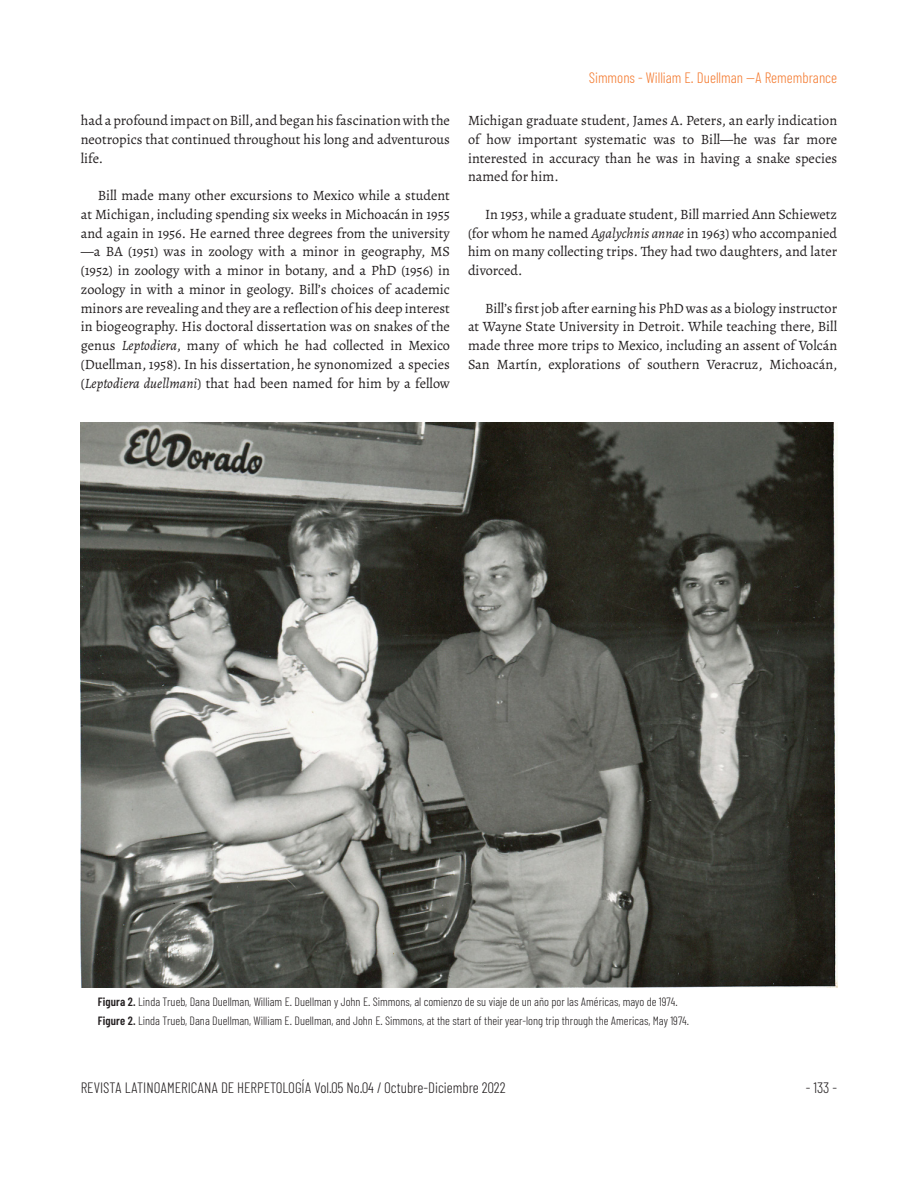
<style>
.page{position:relative;width:918px;height:1188px;background:#fff}
.page>*{position:absolute;margin:0;border:0;box-sizing:border-box;transform-origin:0 0}
.t1{font:300 15px "Barlow Condensed";color:#231f20}
.t2{font:300 15px "Barlow Condensed";color:#f47b31}
._02-txt_Artículo_1{font:14.25px/18.8px "Alegreya";color:#231f20;text-align:justify}
._02-txt_pie_de_Foto{font:300 12px "Barlow Condensed";color:#231f20}
.s1{font-style:italic}
.s2{font-weight:600}
</style>
<div class="page">
<img style="left:81px;top:422px;width:756px;height:566px">
<p class="_02-txt_Artículo_1" style="left:81px;top:111px;width:371px">had a profound impact on Bill, and began his fascination with the neotropics that continued throughout his long and adventurous life.</p>
<p class="_02-txt_Artículo_1" style="left:81px;top:186px;width:371px;text-indent:17px">Bill made many other excursions to Mexico while a student at Michigan, including spending six weeks in Michoacán in 1955 and again in 1956. He earned three degrees from the university —a BA (1951) was in zoology with a minor in geography, MS (1952) in zoology with a minor in botany, and a PhD (1956) in zoology in with a minor in geology. Bill’s choices of academic minors are revealing and they are a reflection of his deep interest in biogeography. His doctoral dissertation was on snakes of the genus <span class="s1">Leptodiera</span>, many of which he had collected in Mexico (Duellman, 1958). In his dissertation, he synonomized a species (<span class="s1">Leptodiera duellmani</span>) that had been named for him by a fellow</p>
<p class="t2" style="left:589px;top:68px;width:250px">Simmons - William E. Duellman —A Remembrance</p>
<p class="_02-txt_Artículo_1" style="left:468px;top:111px;width:371px">Michigan graduate student, James A. Peters, an early indication of how important systematic was to Bill—he was far more interested in accuracy than he was in having a snake species named for him.</p>
<p class="_02-txt_Artículo_1" style="left:468px;top:205px;width:371px;text-indent:17px">In 1953, while a graduate student, Bill married Ann Schiewetz (for whom he named <span class="s1">Agalychnis annae</span> in 1963) who accompanied him on many collecting trips. They had two daughters, and later divorced.</p>
<p class="_02-txt_Artículo_1" style="left:468px;top:298px;width:371px;text-indent:17px">Bill’s first job after earning his PhD was as a biology instructor at Wayne State University in Detroit. While teaching there, Bill made three more trips to Mexico, including an assent of Volcán San Martín, explorations of southern Veracruz, Michoacán,</p>
<p class="_02-txt_pie_de_Foto" style="left:98px;top:995px;width:581px"><span class="s2">Figura 2.</span> Linda Trueb, Dana Duellman, William E. Duellman y John E. Simmons, al comienzo de su viaje de un año por las Américas, mayo de 1974.</p>
<p class="_02-txt_pie_de_Foto" style="left:98px;top:1013px;width:593px"><span class="s2">Figure 2.</span> Linda Trueb, Dana Duellman, William E. Duellman, and John E. Simmons, at the start of their year-long trip through the Americas, May 1974.</p>
<p class="t1" style="left:81px;top:1079px;width:426px">REVISTA LATINOAMERICANA DE HERPETOLOGÍA Vol.05 No.04 / Octubre-Diciembre 2022</p>
<p class="t1" style="left:806px;top:1079px;width:33px">- 133 -</p>
</div>
